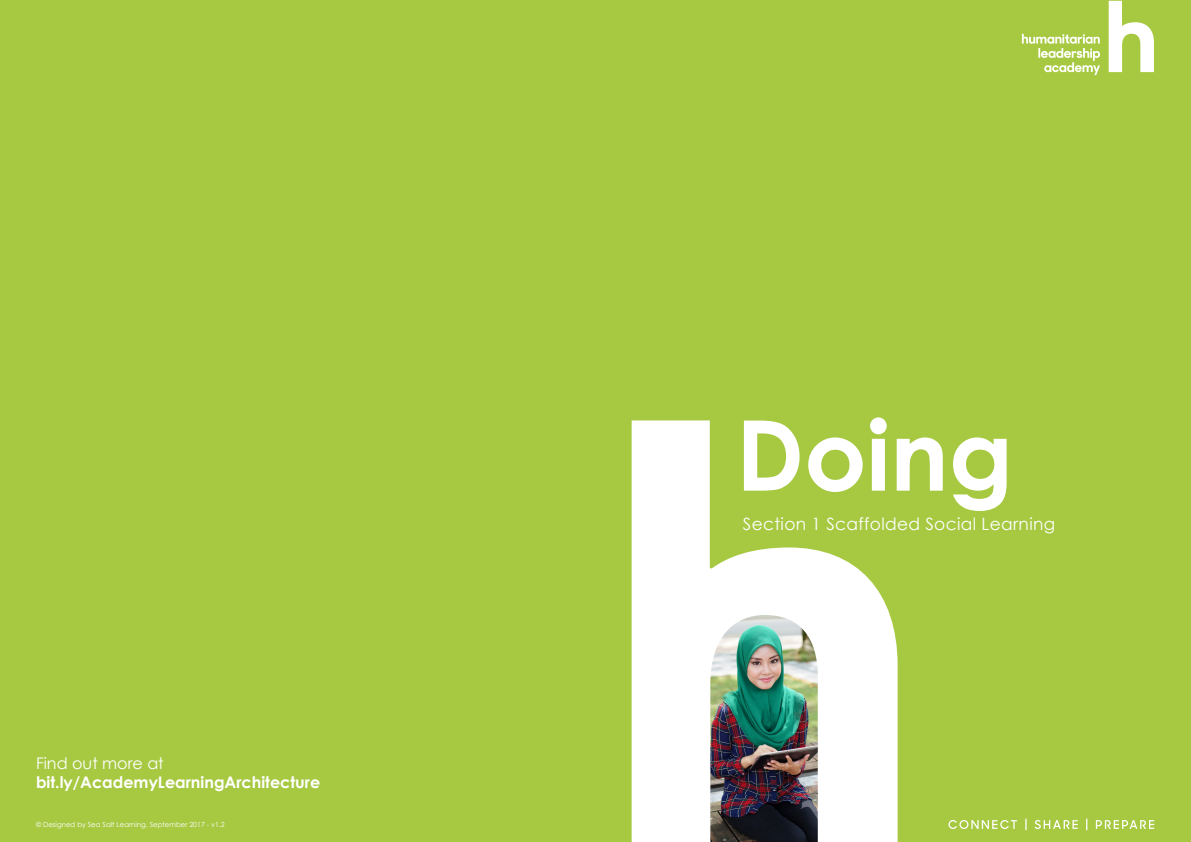
<style>
.page{position:relative;width:1191px;height:842px;background:#fff}
.page>*{position:absolute;margin:0;border:0;box-sizing:border-box;transform-origin:0 0}
.t1{font:700 97.6px "Century Gothic";color:#fff}
.t2{font:17px "Century Gothic";letter-spacing:.02em;color:#fff}
.t3{font:700 16px "Century Gothic";color:#fff}
.t4{font:16px "Century Gothic";color:#fff}
.t5{font:7px "Century Gothic";color:#fff}
</style>
<div class="page">
<div style="left:595px;top:0;width:596px;height:842px;background:#a7c942"></div>
<div style="left:0;top:0;width:595px;height:842px;background:#a7c942"></div>
<svg style="left:1022px;top:34px;width:78px;height:41px"></svg>
<svg style="left:1108px;top:1px;width:46px;height:71px"></svg>
<svg style="left:631px;top:420px;width:266px;height:422px;fill:#fff"></svg>
<svg style="left:948px;top:819px;width:206px;height:11px"></svg>
<h3 class="t4" style="left:36px;top:752px;width:129px">Find out more at</h3>
<h3 class="t3" style="left:36px;top:770px;width:286px">bit.ly/AcademyLearningArchitecture</h3>
<p class="t5" style="left:36px;top:820px;width:190px">© Designed by Sea Salt Learning. September 2017 - v1.2</p>
<h1 class="t1" style="left:736px;top:381px;width:279px">Doing</h1>
<h2 class="t2" style="left:743px;top:512px;width:314px">Section 1 Scaffolded Social Learning</h2>
</div>
